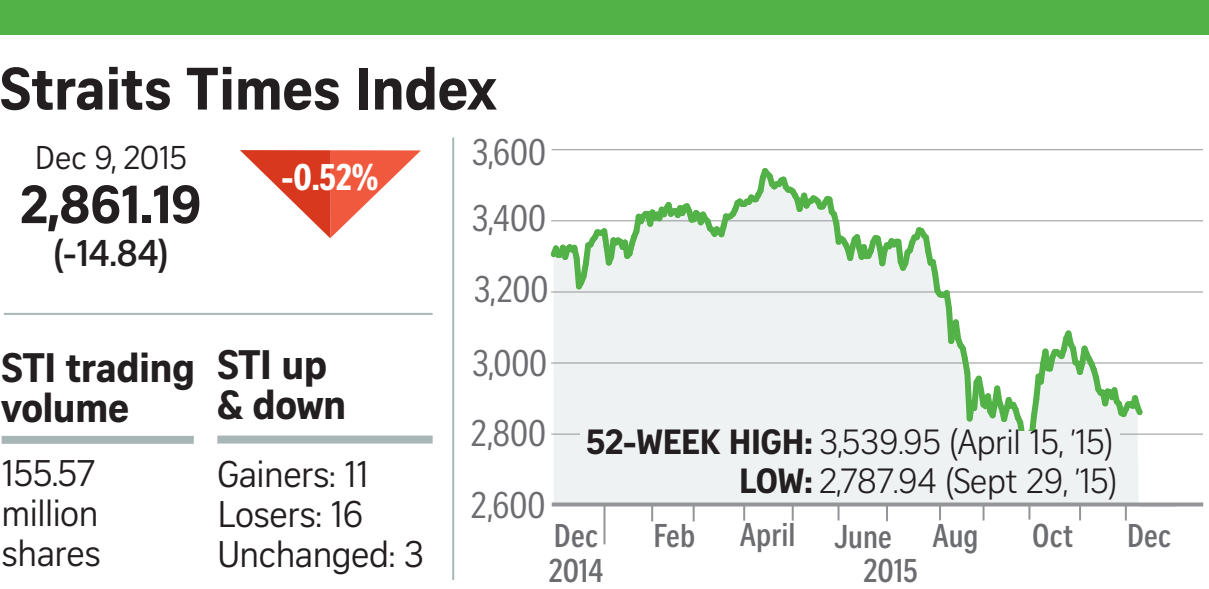
<style>
.page{position:relative;width:1209px;height:589px;background:#fff}
.page>*{position:absolute;margin:0;border:0;box-sizing:border-box;transform-origin:0 0}
.t1{font:700 58px "Curator Serp Text";letter-spacing:-.01em;color:#231f20}
.t2{font:700 52px "Curator Serp Text";color:#231f20}
.t3{font:700 40px/40px "Curator Serp Text";letter-spacing:-.015em;color:#231f20}
.t4{font:36px/40px "Curator Serp Text";letter-spacing:-.015em;color:#231f20}
.t5{font:36px "Curator Head Cond ST Regular";color:#6c6d70}
.t6{font:700 36px "Curator Head ST Semi";color:#231f20}
.t7{font:36px "Curator Head Cond ST Bold";color:#fff}
.t8{font:34px/38.8px "Curator Head ST Light";letter-spacing:-.01em;color:#231f20;text-align:right}
.t9{font:700 32px "Curator Head Cond ST Semi";color:#6c6d70}
.t10{font:32px "Curator Serp Text";letter-spacing:-.015em;color:#231f20}
.s1{font-family:"Curator Serp Text";font-weight:700}
</style>
<div class="page">
<div style="left:554px;top:446px;width:584px;height:56px;background:#eff2f3"></div>
<svg style="left:240px;top:150px;width:181px;height:88px"></svg>
<div style="left:2px;top:436px;width:192px;height:8px;background:#a8b7b6"></div>
<div style="left:217px;top:435px;width:215px;height:8px;background:#a8b7b6"></div>
<hr style="left:4px;top:313px;width:428px;height:2px;background:#a8b7b6">
<hr style="left:452px;top:137px;width:2px;height:443px;background:#a8b7b6">
<hr style="left:551px;top:362px;width:651px;height:1px;background:#939598">
<hr style="left:551px;top:149px;width:651px;height:1px;background:#939598">
<hr style="left:551px;top:291px;width:651px;height:2px;background:#939598">
<hr style="left:551px;top:220px;width:651px;height:1px;background:#939598">
<hr style="left:551px;top:433px;width:651px;height:2px;background:#939598">
<div style="left:0;top:0;width:1208px;height:34px;background:#52b147"></div>
<svg style="left:1139px;top:506px;width:37px;height:1px"></svg>
<svg style="left:550px;top:168px;width:597px;height:278px"></svg>
<svg style="left:551px;top:502px;width:652px;height:4px;background:#9ea0a3"></svg>
<svg style="left:692px;top:505px;width:2px;height:16px"></svg>
<svg style="left:743px;top:505px;width:2px;height:15px"></svg>
<svg style="left:791px;top:505px;width:2px;height:15px"></svg>
<svg style="left:837px;top:505px;width:2px;height:15px"></svg>
<svg style="left:886px;top:505px;width:2px;height:16px"></svg>
<svg style="left:939px;top:505px;width:2px;height:15px"></svg>
<svg style="left:651px;top:505px;width:2px;height:16px"></svg>
<hr style="left:603px;top:505px;width:2px;height:39px;background:#939598">
<svg style="left:982px;top:505px;width:2px;height:15px"></svg>
<svg style="left:1028px;top:505px;width:2px;height:14px"></svg>
<svg style="left:1079px;top:505px;width:2px;height:15px"></svg>
<svg style="left:1124px;top:505px;width:2px;height:15px"></svg>
<div style="left:580px;top:431px;width:539px;height:21px;background:#eff2f3"></div>
<h1 class="t1" style="left:0;top:54px;width:498px">Straits Times Index</h1>
<p class="t10" style="left:35px;top:139px;width:154px">Dec 9, 2015</p>
<h2 class="t2" style="left:20px;top:173px;width:183px">2,861.19</h2>
<p class="t6" style="left:54px;top:232px;width:116px">(-14.84)</p>
<p class="t7" style="left:281px;top:157px;width:99px">-0.52%</p>
<p class="t3" style="left:2px;top:347px;width:195px">STI trading volume</p>
<p class="t4" style="left:2px;top:453px;width:101px">155.57 million shares</p>
<p class="t3" style="left:217px;top:344px;width:131px">STI up &amp; down</p>
<p class="t4" style="left:217px;top:454px;width:208px">Gainers: 11<br>Losers: 16<br>Unchanged: 3</p>
<p class="t5" style="left:472px;top:132px;width:76px">3,600</p>
<p class="t5" style="left:472px;top:199px;width:76px">3,400</p>
<p class="t5" style="left:474px;top:270px;width:76px">3,200</p>
<p class="t5" style="left:472px;top:344px;width:77px">3,000</p>
<p class="t5" style="left:471px;top:414px;width:76px">2,800</p>
<p class="t8" style="left:586px;top:422px;width:532px"><span class="s1">52-WEEK HIGH:</span> 3,539.95 (April 15, ’15)<br><span class="s1">LOW:</span> 2,787.94 (Sept 29, ’15)</p>
<p class="t5" style="left:471px;top:485px;width:76px">2,600</p>
<p class="t9" style="left:554px;top:518px;width:46px">Dec</p>
<p class="t9" style="left:653px;top:518px;width:43px">Feb</p>
<p class="t9" style="left:739px;top:517px;width:57px">April</p>
<p class="t9" style="left:548px;top:553px;width:56px">2014</p>
<p class="t9" style="left:863px;top:553px;width:56px">2015</p>
<p class="t9" style="left:834px;top:519px;width:59px">June</p>
<p class="t9" style="left:932px;top:518px;width:48px">Aug</p>
<p class="t9" style="left:1032px;top:518px;width:43px">Oct</p>
<p class="t9" style="left:1127px;top:518px;width:46px">Dec</p>
</div>
